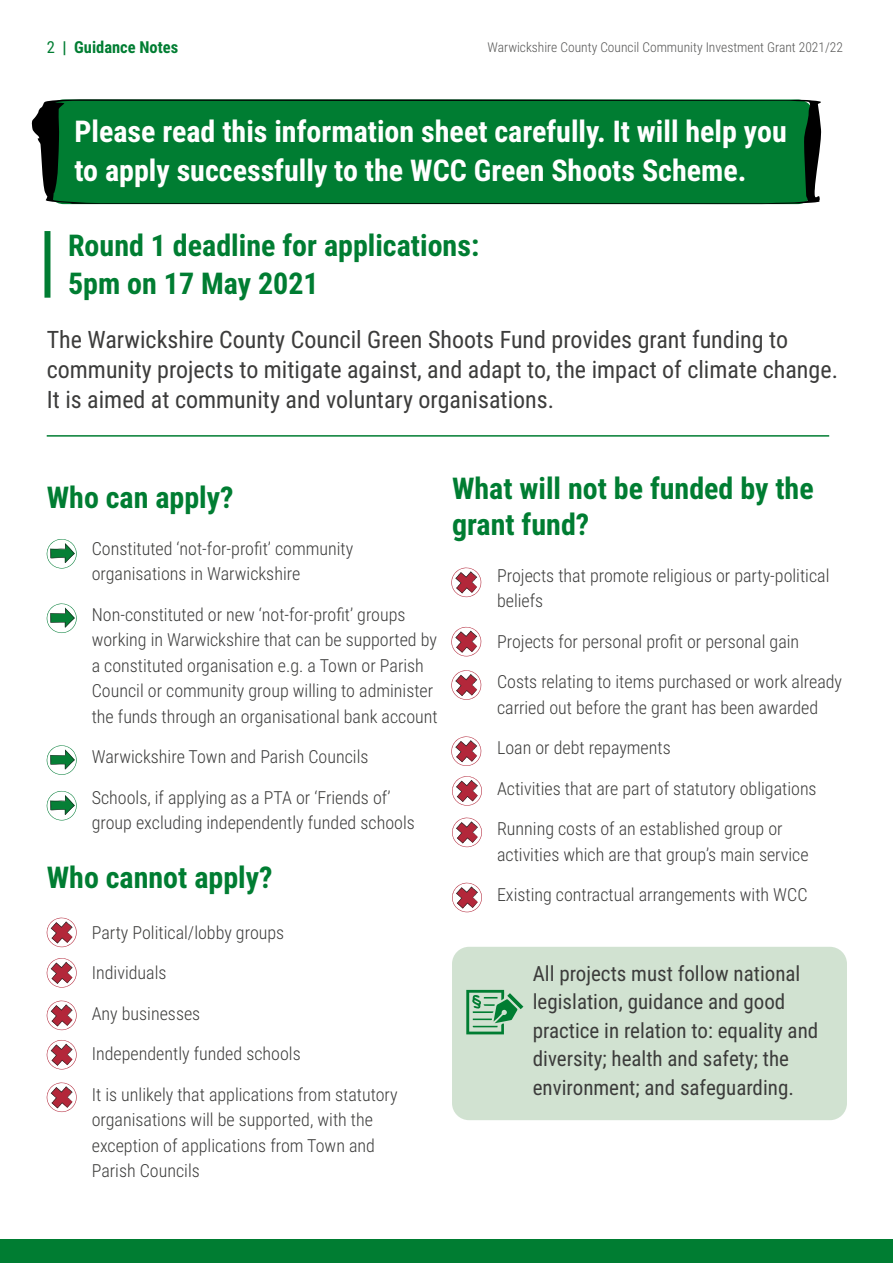
<style>
.page{position:relative;width:893px;height:1263px;background:#fff}
.page>*{position:absolute;margin:0;border:0;box-sizing:border-box;transform-origin:0 0}
.t1{font:700 30px/37.5px "Roboto Condensed";color:#007d32}
.t2{font:700 30px/39px "Roboto Condensed";color:#fff}
.t3{font:24px/30px "Roboto Condensed";color:#3c3c3b}
.t4{font:21px/28.5px "Roboto Condensed";color:#3c3c3b}
.t5{font:300 18px/25.5px "Roboto Condensed";color:#3c3c3b}
.t6{font:700 16.5px "Roboto Condensed";color:#007d32}
.t7{font:300 13.5px "Roboto Condensed";color:#575756}
.s1{font-weight:400}
</style>
<div class="page">
<div style="left:452px;top:947px;width:395px;height:173px;background:#d1e2d1;border-radius:17px"></div>
<svg style="left:32px;top:99px;width:790px;height:105px;background:#057933"></svg>
<div style="left:0;top:1239px;width:893px;height:24px;background:#007d32"></div>
<div style="left:44px;top:231px;width:6px;height:67px;background:#007d32"></div>
<svg style="left:46px;top:539px;width:31px;height:29px"></svg>
<svg style="left:46px;top:603px;width:31px;height:30px"></svg>
<svg style="left:46px;top:745px;width:31px;height:30px"></svg>
<svg style="left:46px;top:790px;width:31px;height:30px"></svg>
<svg style="left:46px;top:917px;width:31px;height:30px"></svg>
<svg style="left:451px;top:567px;width:31px;height:30px"></svg>
<svg style="left:451px;top:626px;width:31px;height:30px"></svg>
<svg style="left:451px;top:736px;width:31px;height:30px"></svg>
<svg style="left:451px;top:670px;width:31px;height:30px"></svg>
<svg style="left:452px;top:776px;width:30px;height:30px"></svg>
<svg style="left:452px;top:817px;width:30px;height:30px"></svg>
<svg style="left:452px;top:882px;width:30px;height:30px"></svg>
<svg style="left:46px;top:958px;width:31px;height:29px"></svg>
<svg style="left:46px;top:1000px;width:31px;height:30px"></svg>
<svg style="left:46px;top:1040px;width:31px;height:29px"></svg>
<svg style="left:46px;top:1082px;width:31px;height:30px"></svg>
<svg style="left:507px;top:993px;width:16px;height:16px"></svg>
<svg style="left:466px;top:990px;width:52px;height:44px"></svg>
<hr style="left:47px;top:435px;width:782px;height:2px;background:#007d32">
<p class="t6" style="left:47px;top:35px;width:133px"><span class="s1">2</span> | Guidance Notes</p>
<p class="t7" style="left:488px;top:37px;width:357px">Warwickshire County Council Community Investment Grant 2021/22</p>
<h1 class="t2" style="left:74px;top:111px;width:714px">Please read this information sheet carefully. It will help you to apply successfully to the WCC Green Shoots Scheme.</h1>
<h1 class="t1" style="left:68px;top:226px;width:413px">Round 1 deadline for applications:<br>5pm on 17 May 2021</h1>
<h2 class="t3" style="left:47px;top:323px;width:793px">The Warwickshire County Council Green Shoots Fund provides grant funding to community projects to mitigate against, and adapt to, the impact of climate change.<br>It is aimed at community and voluntary organisations.</h2>
<h1 class="t1" style="left:47px;top:477px;width:188px">Who can apply?</h1>
<p class="t5" style="left:92px;top:535px;width:263px">Constituted ‘not-for-profit’ community organisations in Warwickshire</p>
<p class="t5" style="left:92px;top:601px;width:348px">Non-constituted or new ‘not-for-profit’ groups working in Warwickshire that can be supported by a constituted organisation e.g. a Town or Parish Council or community group willing to administer the funds through an organisational bank account</p>
<p class="t5" style="left:92px;top:743px;width:278px">Warwickshire Town and Parish Councils</p>
<p class="t5" style="left:92px;top:784px;width:325px">Schools, if applying as a PTA or ‘Friends of’ group excluding independently funded schools</p>
<h1 class="t1" style="left:47px;top:857px;width:227px">Who cannot apply?</h1>
<p class="t5" style="left:92px;top:919px;width:194px">Party Political/lobby groups</p>
<p class="t5" style="left:92px;top:959px;width:76px">Individuals</p>
<p class="t5" style="left:92px;top:1000px;width:110px">Any businesses</p>
<p class="t5" style="left:92px;top:1040px;width:210px">Independently funded schools</p>
<p class="t5" style="left:92px;top:1081px;width:307px">It is unlikely that applications from statutory organisations will be supported, with the exception of applications from Town and Parish Councils</p>
<h1 class="t1" style="left:452px;top:469px;width:363px;line-height:36px">What will not be funded by the grant fund?</h1>
<p class="t5" style="left:497px;top:562px;width:334px">Projects that promote religious or party-political beliefs</p>
<p class="t5" style="left:497px;top:628px;width:304px">Projects for personal profit or personal gain</p>
<p class="t5" style="left:497px;top:668px;width:347px">Costs relating to items purchased or work already carried out before the grant has been awarded</p>
<p class="t5" style="left:497px;top:734px;width:175px">Loan or debt repayments</p>
<p class="t5" style="left:497px;top:775px;width:321px">Activities that are part of statutory obligations</p>
<p class="t5" style="left:497px;top:815px;width:313px">Running costs of an established group or activities which are that group’s main service</p>
<p class="t5" style="left:497px;top:881px;width:312px">Existing contractual arrangements with WCC</p>
<p class="t4" style="left:533px;top:958px;width:287px">All projects must follow national legislation, guidance and good practice in relation to: equality and diversity; health and safety; the environment; and safeguarding.</p>
</div>
